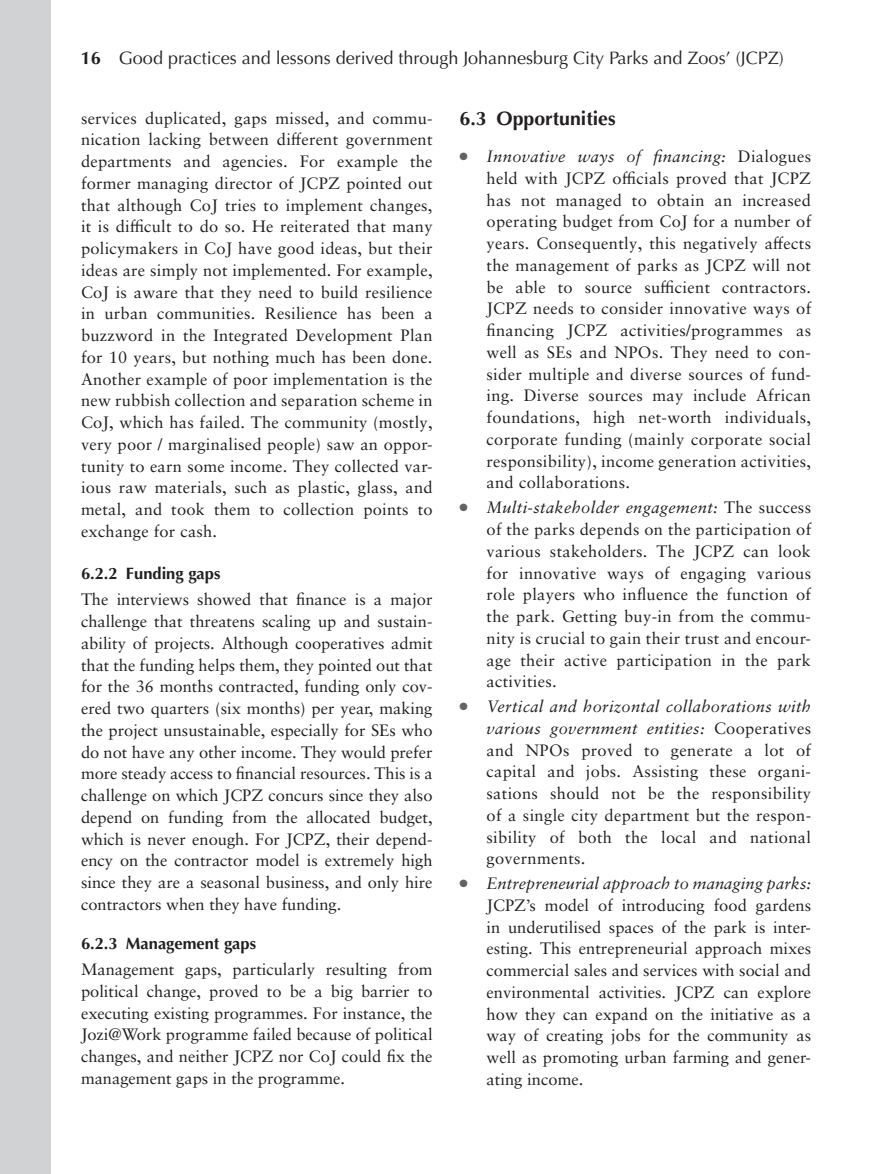
<style>
.page{position:relative;width:893px;height:1174px;background:#fff}
.page>*{position:absolute;margin:0;border:0;box-sizing:border-box;transform-origin:0 0}
.t1{font:700 19.5px "Optima LT Std";color:#231f20}
.t2{font:18px "Optima LT Std";color:#231f20}
.t3{font:16.5px/21.8px "Sabon LT Pro";letter-spacing:.015em;color:#231f20;text-align:justify}
.t4{font:700 16.5px "Optima LT Std";color:#231f20}
.s1{font-weight:700}
.s2{color:#636366}
.s3{font-style:italic}
</style>
<div class="page">
<div style="left:0;top:0;width:51px;height:1174px;background:#d1d2d4"></div>
<p class="t2" style="left:81px;top:48px;width:704px"><span class="s1">16</span> Good practices and lessons derived through Johannesburg City Parks and Zoos’ (JCPZ)</p>
<p class="t3" style="left:81px;top:107px;width:353px">services duplicated, gaps missed, and commu&shy;nication lacking between different government departments and agencies. For example the former managing director of JCPZ pointed out that although CoJ tries to implement changes, it is difficult to do so. He reiterated that many policymakers in CoJ have good ideas, but their ideas are simply not implemented. For example, CoJ is aware that they need to build resilience in urban communities. Resilience has been a buzzword in the Integrated Development Plan for 10 years, but nothing much has been done.<br>Another example of poor implementation is the new rubbish collection and separation scheme in CoJ, which has failed. The community (mostly, very poor / marginalised people) saw an oppor&shy;tunity to earn some income. They collected var&shy;ious raw materials, such as plastic, glass, and metal, and took them to collection points to exchange for cash.</p>
<p class="t4" style="left:81px;top:564px;width:141px">6.2.2 Funding gaps</p>
<p class="t3" style="left:81px;top:588px;width:353px">The interviews showed that finance is a major challenge that threatens scaling up and sustain&shy;ability of projects. Although cooperatives admit that the funding helps them, they pointed out that for the 36 months contracted, funding only cov&shy;ered two quarters (six months) per year, making the project unsustainable, especially for SEs who do not have any other income. They would prefer more steady access to financial resources. This is a challenge on which JCPZ concurs since they also depend on funding from the allocated budget, which is never enough. For JCPZ, their depend&shy;ency on the contractor model is extremely high since they are a seasonal business, and only hire contractors when they have funding.</p>
<p class="t4" style="left:81px;top:933px;width:177px">6.2.3 Management gaps</p>
<p class="t3" style="left:81px;top:958px;width:353px">Management gaps, particularly resulting from political change, proved to be a big barrier to executing existing programmes. For instance, the Jozi@Work programme failed because of political changes, and neither JCPZ nor CoJ could fix the management gaps in the programme.</p>
<p class="t1" style="left:460px;top:107px;width:158px">6.3 Opportunities</p>
<p class="t3" style="left:487px;top:145px;width:326px;text-indent:-27px"><span class="s2">●</span> <span class="s3">Innovative ways of financing:</span> Dialogues held with JCPZ officials proved that JCPZ has not managed to obtain an increased operating budget from CoJ for a number of years. Consequently, this negatively affects the management of parks as JCPZ will not be able to source sufficient contractors.<br>JCPZ needs to consider innovative ways of financing JCPZ activities/programmes as well as SEs and NPOs. They need to con&shy;sider multiple and diverse sources of fund&shy;ing. Diverse sources may include African foundations, high net-worth individuals, corporate funding (mainly corporate social responsibility), income generation activities, and collaborations.</p>
<p class="t3" style="left:487px;top:496px;width:326px;text-indent:-27px"><span class="s2">●</span> <span class="s3">Multi-stakeholder engagement:</span> The success of the parks depends on the participation of various stakeholders. The JCPZ can look for innovative ways of engaging various role players who influence the function of the park. Getting buy-in from the commu&shy;nity is crucial to gain their trust and encour&shy;age their active participation in the park activities.</p>
<p class="t3" style="left:487px;top:695px;width:326px;text-indent:-27px"><span class="s2">●</span> <span class="s3">Vertical and horizontal collaborations with various government entities:</span> Cooperatives and NPOs proved to generate a lot of capital and jobs. Assisting these organi&shy;sations should not be the responsibility of a single city department but the respon&shy;sibility of both the local and national governments.</p>
<p class="t3" style="left:487px;top:872px;width:326px;text-indent:-27px"><span class="s2">●</span> <span class="s3">Entrepreneurial approach to managing parks:<br></span>JCPZ’s model of introducing food gardens in underutilised spaces of the park is inter&shy;esting. This entrepreneurial approach mixes commercial sales and services with social and environmental activities. JCPZ can explore how they can expand on the initiative as a way of creating jobs for the community as well as promoting urban farming and gener&shy;ating income.</p>
</div>
